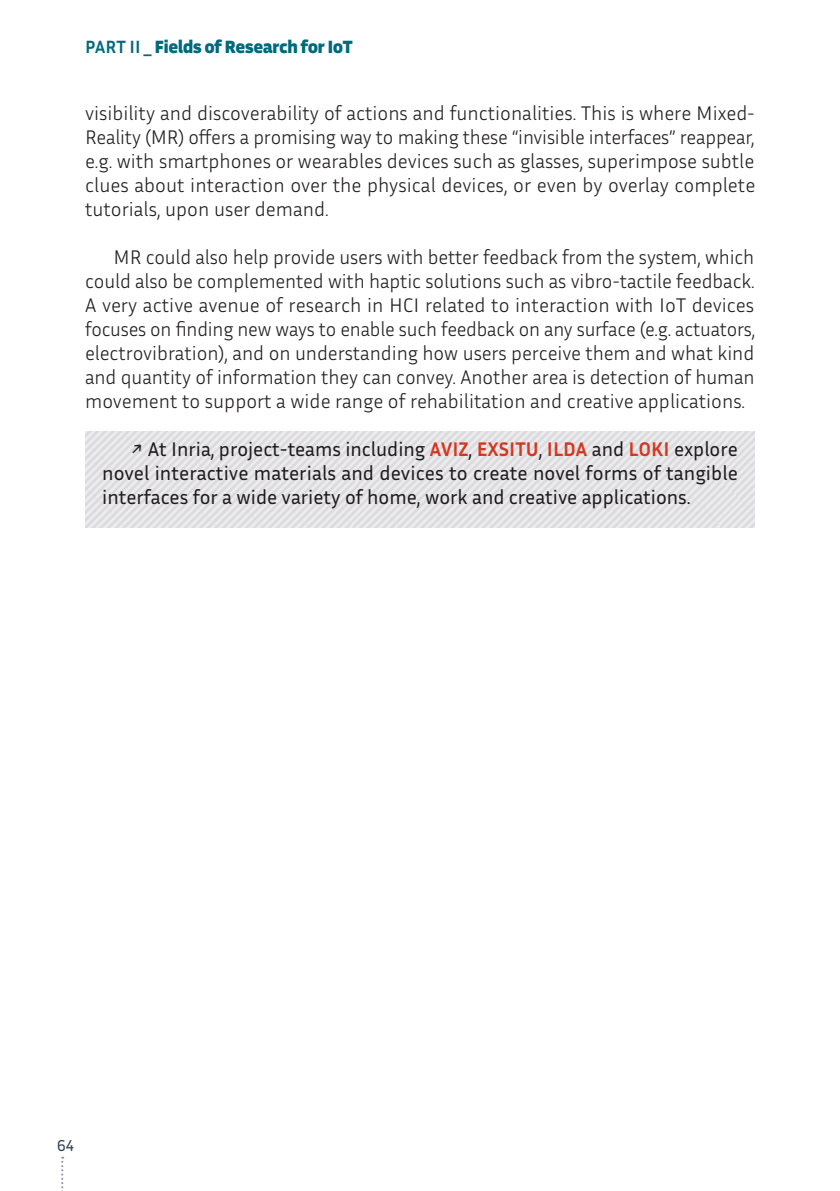
<style>
.page{position:relative;width:840px;height:1191px;background:#fff}
.page>*{position:absolute;margin:0;border:0;box-sizing:border-box;transform-origin:0 0}
.t1{font:300 20px/24px "Inria Sans";color:#231f20;text-align:justify}
.t2{font:20px/24px "Inria Sans";color:#231f20;text-align:justify}
.t3{font:800 18px "Inria Sans";color:#006a7c}
.t4{font:16px "Inria Sans";color:#304055}
.s1{font-weight:700}
.s2{font-weight:700;color:#ef3e22}
</style>
<div class="page">
<svg style="left:61px;top:1156px;width:2px;height:35px"></svg>
<div style="left:85px;top:431px;width:669px;height:96px;background:#e5e5e8"></div>
<p class="t3" style="left:85px;top:36px;width:269px"><span class="s1">PART II</span> _ Fields of Research for IoT</p>
<p class="t1" style="left:85px;top:100px;width:671px">visibility and discoverability of actions and functionalities. This is where Mixed-Reality (MR) offers a promising way to making these “invisible interfaces” reappear, e.g. with smartphones or wearables devices such as glasses, superimpose subtle clues about interaction over the physical devices, or even by overlay complete tutorials, upon user demand.</p>
<p class="t1" style="left:85px;top:244px;width:671px;text-indent:28px">MR could also help provide users with better feedback from the system, which could also be complemented with haptic solutions such as vibro-tactile feedback.<br>A very active avenue of research in HCI related to interaction with IoT devices focuses on finding new ways to enable such feedback on any surface (e.g. actuators, electrovibration), and on understanding how users perceive them and what kind and quantity of information they can convey. Another area is detection of human movement to support a wide range of rehabilitation and creative applications.</p>
<p class="t2" style="left:102px;top:437px;width:636px;text-indent:28px">↗ At Inria, project-teams including <span class="s2">AVIZ</span>, <span class="s2">EXSITU</span>, <span class="s2">ILDA</span> and <span class="s2">LOKI</span> explore novel interactive materials and devices to create novel forms of tangible interfaces for a wide variety of home, work and creative applications.</p>
<p class="t4" style="left:57px;top:1135px;width:19px">64</p>
</div>
